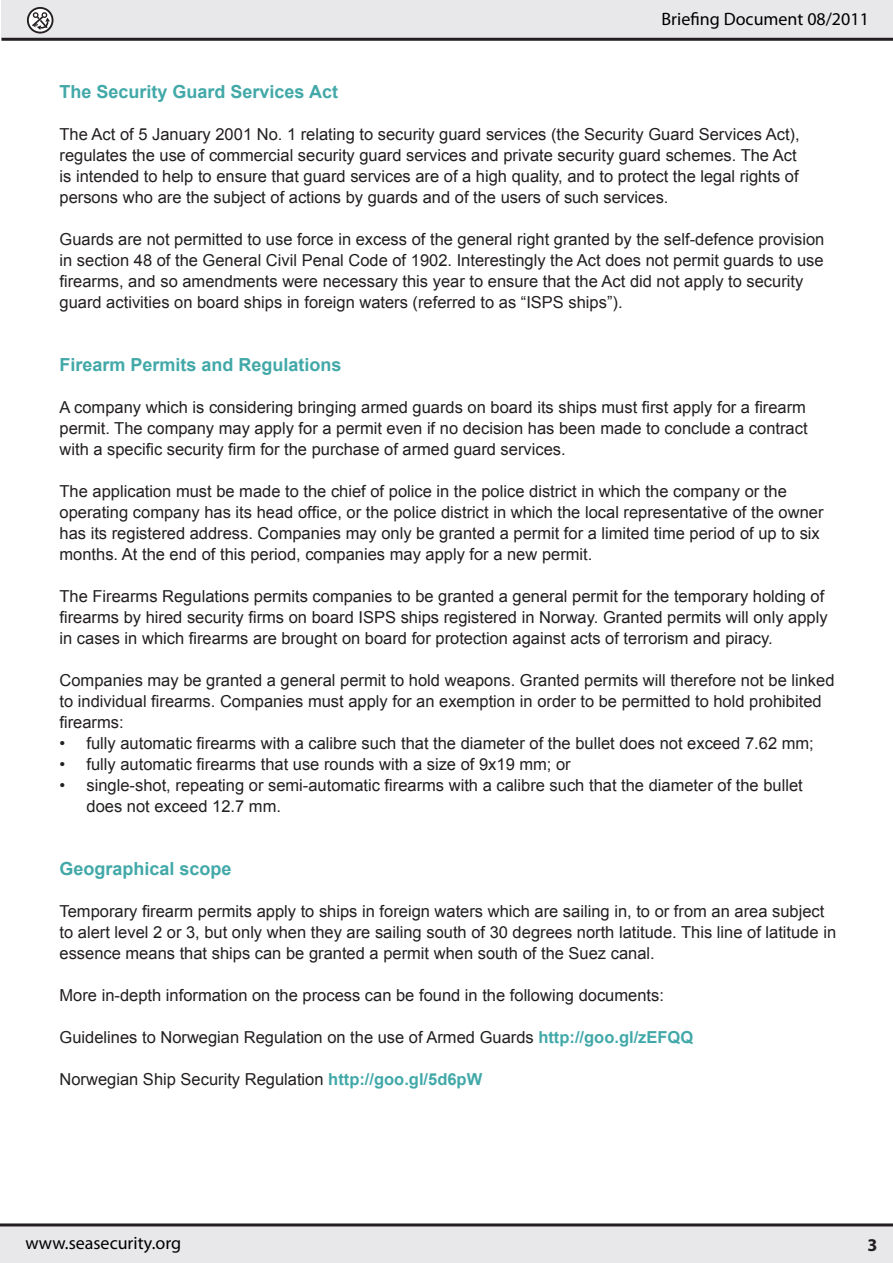
<style>
.page{position:relative;width:893px;height:1263px;background:#fff}
.page>*{position:absolute;margin:0;border:0;box-sizing:border-box;transform-origin:0 0}
.t1{font:700 18px "Arial";color:#42a8a8}
.t2{font:18px "Myriad Pro";color:#000}
.t3{font:700 18px "Myriad Pro";color:#231f20}
.t4{font:16.5px/21px "Arial";color:#231f20}
.s1{font-weight:700;color:#42a8a8}
</style>
<div class="page">
<div style="left:1px;top:0;width:892px;height:38px;background:#e8e8eb"></div>
<hr style="left:1px;top:38px;width:892px;height:3px;background:#231f20">
<svg style="left:27px;top:7px;width:26px;height:27px"></svg>
<svg style="left:29px;top:9px;width:23px;height:23px"></svg>
<svg style="left:32px;top:12px;width:18px;height:18px"></svg>
<div style="left:0;top:1225px;width:893px;height:38px;background:#e8e8eb"></div>
<hr style="left:0;top:1223px;width:893px;height:3px;background:#231f20">
<p class="t2" style="left:661px;top:8px;width:209px">Briefing Document 08/2011</p>
<p class="t1" style="left:60px;top:80px;width:280px">The Security Guard Services Act</p>
<p class="t4" style="left:60px;top:124px;width:742px">The Act of 5 January 2001 No. 1 relating to security guard services (the Security Guard Services Act), regulates the use of commercial security guard services and private security guard schemes. The Act is intended to help to ensure that guard services are of a high quality, and to protect the legal rights of persons who are the subject of actions by guards and of the users of such services.</p>
<p class="t4" style="left:60px;top:229px;width:766px">Guards are not permitted to use force in excess of the general right granted by the self-defence provision in section 48 of the General Civil Penal Code of 1902. Interestingly the Act does not permit guards to use firearms, and so amendments were necessary this year to ensure that the Act did not apply to security guard activities on board ships in foreign waters (referred to as “ISPS ships”).</p>
<p class="t1" style="left:60px;top:353px;width:284px">Firearm Permits and Regulations</p>
<p class="t4" style="left:60px;top:397px;width:750px;text-align:justify">A company which is considering bringing armed guards on board its ships must first apply for a firearm permit. The company may apply for a permit even if no decision has been made to conclude a contract with a specific security firm for the purchase of armed guard services.</p>
<p class="t4" style="left:60px;top:481px;width:765px">The application must be made to the chief of police in the police district in which the company or the operating company has its head office, or the police district in which the local representative of the owner has its registered address. Companies may only be granted a permit for a limited time period of up to six months. At the end of this period, companies may apply for a new permit.</p>
<p class="t4" style="left:60px;top:586px;width:770px">The Firearms Regulations permits companies to be granted a general permit for the temporary holding of firearms by hired security firms on board ISPS ships registered in Norway. Granted permits will only apply in cases in which firearms are brought on board for protection against acts of terrorism and piracy.</p>
<p class="t4" style="left:60px;top:670px;width:776px">Companies may be granted a general permit to hold weapons. Granted permits will therefore not be linked to individual firearms. Companies must apply for an exemption in order to be permitted to hold prohibited firearms:</p>
<p class="t4" style="left:60px;top:733px;width:756px">• fully automatic firearms with a calibre such that the diameter of the bullet does not exceed 7.62 mm;</p>
<p class="t4" style="left:60px;top:754px;width:513px">• fully automatic firearms that use rounds with a size of 9x19 mm; or</p>
<p class="t4" style="left:87px;top:775px;width:718px;text-indent:-27px">• single-shot, repeating or semi-automatic firearms with a calibre such that the diameter of the bullet does not exceed 12.7 mm.</p>
<p class="t1" style="left:60px;top:857px;width:174px">Geographical scope</p>
<p class="t4" style="left:60px;top:901px;width:778px">Temporary firearm permits apply to ships in foreign waters which are sailing in, to or from an area subject to alert level 2 or 3, but only when they are sailing south of 30 degrees north latitude. This line of latitude in essence means that ships can be granted a permit when south of the Suez canal.</p>
<p class="t4" style="left:60px;top:985px;width:606px">More in-depth information on the process can be found in the following documents:</p>
<p class="t4" style="left:60px;top:1027px;width:635px">Guidelines to Norwegian Regulation on the use of Armed Guards <span class="s1">http://goo.gl/zEFQQ</span></p>
<p class="t4" style="left:60px;top:1069px;width:424px">Norwegian Ship Security Regulation <span class="s1">http://goo.gl/5d6pW</span></p>
<p class="t2" style="left:26px;top:1231px;width:157px">www.seasecurity.org</p>
<p class="t3" style="left:867px;top:1233px;width:11px">3</p>
</div>
